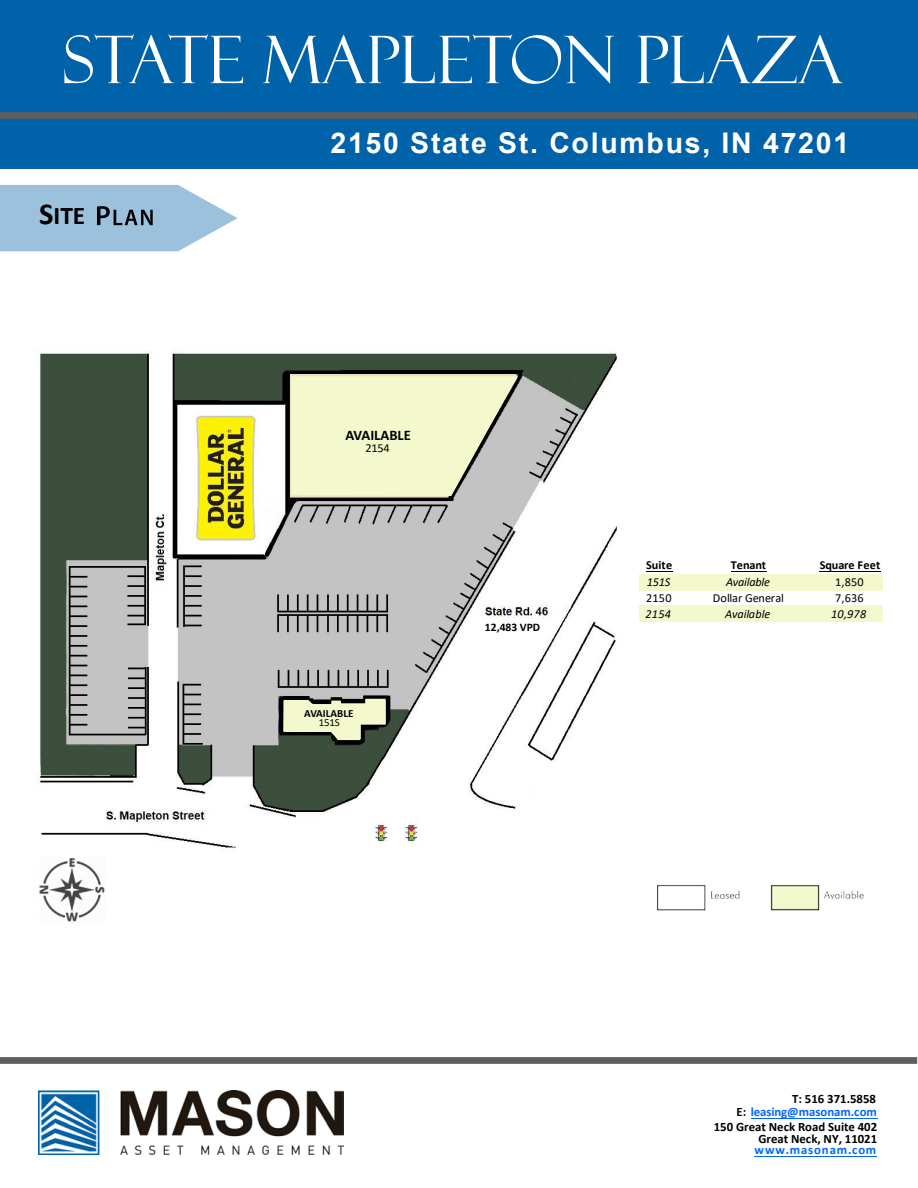
<style>
.page{position:relative;width:918px;height:1188px;background:#fff}
.page>*{position:absolute;margin:0;border:0;box-sizing:border-box;transform-origin:0 0}
.t1{font:65.85px "Felix Titling";color:#fff}
.t2{font:700 28.5px "Arial";letter-spacing:.06em;color:#fff}
.t3{font:700 25.5px "Calibri";color:#000}
.t4{font:700 14.7px "Calibri";color:#000}
.t5{font:700 12.75px/12px "Calibri";color:#000;text-align:right}
.t6{font:700 12.75px/12.5px "Calibri";color:#06f;text-align:right}
.t7{font:700 12.75px "Calibri";letter-spacing:.065em;color:#06f}
.t8{font:italic 12.15px "Calibri";letter-spacing:-.02em;color:#000}
.t9{font:12.15px "Calibri";color:#000}
.t10{font:700 12.15px "Calibri";color:#000}
.t11{font:700 11.55px "Calibri";color:#000}
.t12{font:700 10.95px "Calibri";color:#000}
.t13{font:10.8px "Calibri";color:#000}
.s1{font-size:30.6px}
.s2{color:#000}
</style>
<div class="page">
<hr style="left:751px;top:1118px;width:126px;height:1px;background:#06f">
<hr style="left:755px;top:1156px;width:122px;height:1px;background:#06f">
<div style="left:0;top:0;width:918px;height:168px;background:#0062a9"></div>
<div style="left:0;top:112px;width:917px;height:7px;background:#5f5f5f"></div>
<div style="left:0;top:1057px;width:917px;height:7px;background:#5f5f5f"></div>
<svg style="left:0;top:185px;width:238px;height:66px;background:#a9cae1"></svg>
<img style="left:96px;top:199px;width:33px;height:33px">
<img style="left:112px;top:204px;width:58px;height:26px">
<img style="left:38px;top:1090px;width:305px;height:64px">
<div style="left:639px;top:605px;width:244px;height:17px;background:#f3f9cd"></div>
<div style="left:639px;top:574px;width:244px;height:17px;background:#f3f9cd"></div>
<svg style="left:646px;top:571px;width:26px;height:1px"></svg>
<hr style="left:731px;top:571px;width:35px;height:1px;background:#000">
<hr style="left:820px;top:571px;width:61px;height:1px;background:#000">
<img style="left:40px;top:353px;width:577px;height:495px">
<svg style="left:291px;top:376px;width:227px;height:120px;background:#e8edc8"></svg>
<svg style="left:283px;top:699px;width:102px;height:41px;background:#bdc3a1"></svg>
<div style="left:535px;top:771px;width:79px;height:98px;background:#fff"></div>
<img style="left:657px;top:885px;width:207px;height:26px">
<img style="left:39px;top:858px;width:66px;height:65px">
<h1 class="t1" style="left:63px;top:22px;width:782px">STATE MAPLETON PLAZA</h1>
<h3 class="t3" style="left:39px;top:198px;width:48px"><span class="s1">S</span>ITE</h3>
<h2 class="t2" style="left:330px;top:123px;width:520px">2150 State St. Columbus, IN 47201</h2>
<p class="t4" style="left:345px;top:425px;width:67px">AVAILABLE</p>
<p class="t9" style="left:365px;top:440px;width:26px">2154</p>
<p class="t12" style="left:304px;top:705px;width:51px">AVAILABLE</p>
<p class="t13" style="left:319px;top:715px;width:22px">151S</p>
<p class="t11" style="left:485px;top:619px;width:57px">12,483 VPD</p>
<p class="t10" style="left:646px;top:557px;width:28px">Suite</p>
<p class="t10" style="left:731px;top:557px;width:37px">Tenant</p>
<p class="t10" style="left:820px;top:557px;width:62px">Square Feet</p>
<p class="t8" style="left:647px;top:573px;width:25px">151S</p>
<p class="t8" style="left:726px;top:573px;width:45px">Available</p>
<p class="t9" style="left:835px;top:573px;width:30px">1,850</p>
<p class="t9" style="left:646px;top:589px;width:27px">2150</p>
<p class="t9" style="left:713px;top:589px;width:72px">Dollar General</p>
<p class="t9" style="left:835px;top:589px;width:30px">7,636</p>
<p class="t8" style="left:645px;top:605px;width:27px">2154</p>
<p class="t8" style="left:725px;top:605px;width:47px">Available</p>
<p class="t8" style="left:831px;top:605px;width:37px">10,978</p>
<p class="t6" style="left:737px;top:1093px;width:142px"><span class="s2">T: 516 371.5858<br>E:</span> leasing@masonam.com</p>
<p class="t5" style="left:714px;top:1121px;width:165px">150 Great Neck Road Suite 402<br>Great Neck, NY, 11021</p>
<p class="t7" style="left:755px;top:1141px;width:123px">www.masonam.com</p>
</div>
